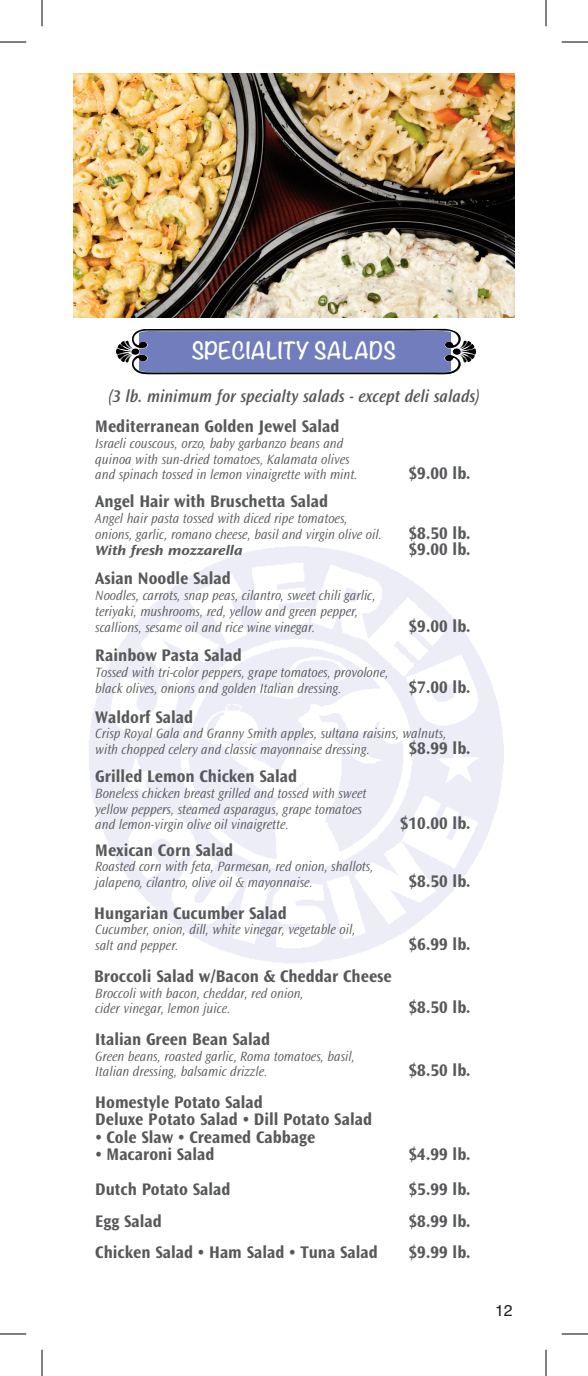
<style>
.page{position:relative;width:588px;height:1376px;background:#fff}
.page>*{position:absolute;margin:0;border:0;box-sizing:border-box;transform-origin:0 0}
.t1{font:700 21px "Noteworthy";color:#fff;scale:.95 1}
.t2{font:17.5px/17.5px "Ocean Sans MM 648 wt 475 wd";color:#57585a;scale:.95 1}
.t3{font:17.5px "Ocean Sans MM It 512 wt 475 wd";color:#57585a;scale:.95 1}
.t4{font:15.75px "Helvetica";color:#231f20}
.t5{font:14px/15.8px "Ocean Sans MM It 310 wt 475 wd";color:#57585a;scale:.95 1}
.t6{font:14px "Ocean Sans MM It 310 wt 800 wd";color:#57585a;scale:.95 1}
</style>
<div class="page">
<div style="left:139px;top:331px;width:312px;height:42px;background:#717dbd"></div>
<img style="left:118px;top:329px;width:356px;height:22px">
<img style="left:74px;top:74px;width:440px;height:243px">
<svg style="left:0;top:42px;width:26px;height:1px"></svg>
<svg style="left:562px;top:42px;width:26px;height:1px"></svg>
<svg style="left:0;top:1333px;width:26px;height:1px"></svg>
<svg style="left:562px;top:1333px;width:26px;height:1px"></svg>
<svg style="left:42px;top:0;width:1px;height:26px"></svg>
<svg style="left:42px;top:1349px;width:1px;height:27px"></svg>
<svg style="left:546px;top:0;width:1px;height:26px"></svg>
<svg style="left:546px;top:1349px;width:1px;height:27px"></svg>
<h1 class="t1" style="left:192px;top:331px;width:216px">SPECIALITY SALADS</h1>
<p class="t3" style="left:109px;top:387px;width:392px">(3 lb. minimum for specialty salads - except deli salads)</p>
<p class="t2" style="left:95px;top:418px;width:259px">Mediterranean Golden Jewel Salad</p>
<p class="t5" style="left:95px;top:435px;width:277px">Israeli couscous, orzo, baby garbanzo beans and quinoa with sun-dried tomatoes, Kalamata olives and spinach tossed in lemon vinaigrette with mint.</p>
<p class="t2" style="left:408px;top:465px;width:67px">$9.00 lb.</p>
<p class="t2" style="left:95px;top:493px;width:247px">Angel Hair with Bruschetta Salad</p>
<p class="t5" style="left:95px;top:511px;width:303px">Angel hair pasta tossed with diced ripe tomatoes, onions, garlic, romano cheese, basil and virgin olive oil.</p>
<p class="t2" style="left:408px;top:524px;width:67px">$8.50 lb.</p>
<p class="t6" style="left:95px;top:542px;width:157px">With fresh mozzarella</p>
<p class="t2" style="left:408px;top:540px;width:67px">$9.00 lb.</p>
<p class="t2" style="left:95px;top:570px;width:144px">Asian Noodle Salad</p>
<p class="t5" style="left:95px;top:588px;width:297px">Noodles, carrots, snap peas, cilantro, sweet chili garlic, teriyaki, mushrooms, red, yellow and green pepper, scallions, sesame oil and rice wine vinegar.</p>
<p class="t2" style="left:408px;top:617px;width:67px">$9.00 lb.</p>
<p class="t2" style="left:95px;top:647px;width:156px">Rainbow Pasta Salad</p>
<p class="t5" style="left:95px;top:665px;width:310px">Tossed with tri-color peppers, grape tomatoes, provolone, black olives, onions and golden Italian dressing.</p>
<p class="t2" style="left:408px;top:678px;width:67px">$7.00 lb.</p>
<p class="t2" style="left:95px;top:708px;width:105px">Waldorf Salad</p>
<p class="t5" style="left:95px;top:726px;width:371px">Crisp Royal Gala and Granny Smith apples, sultana raisins, walnuts, with chopped celery and classic mayonnaise dressing.</p>
<p class="t2" style="left:408px;top:740px;width:67px">$8.99 lb.</p>
<p class="t2" style="left:95px;top:768px;width:214px">Grilled Lemon Chicken Salad</p>
<p class="t5" style="left:95px;top:785px;width:287px">Boneless chicken breast grilled and tossed with sweet yellow peppers, steamed asparagus, grape tomatoes and lemon-virgin olive oil vinaigrette.</p>
<p class="t2" style="left:95px;top:841px;width:147px">Mexican Corn Salad</p>
<p class="t5" style="left:95px;top:859px;width:294px">Roasted corn with feta, Parmesan, red onion, shallots, jalapeno, cilantro, olive oil &amp; mayonnaise.</p>
<p class="t2" style="left:94px;top:904px;width:204px">Hungarian Cucumber Salad</p>
<p class="t5" style="left:95px;top:922px;width:275px">Cucumber, onion, dill, white vinegar, vegetable oil, salt and pepper.</p>
<p class="t2" style="left:94px;top:967px;width:315px">Broccoli Salad w/Bacon &amp; Cheddar Cheese</p>
<p class="t5" style="left:95px;top:985px;width:221px">Broccoli with bacon, cheddar, red onion, cider vinegar, lemon juice.</p>
<p class="t2" style="left:95px;top:1030px;width:186px">Italian Green Bean Salad</p>
<p class="t5" style="left:95px;top:1048px;width:275px">Green beans, roasted garlic, Roma tomatoes, basil,<br>Italian dressing, balsamic drizzle.</p>
<p class="t2" style="left:400px;top:815px;width:76px">$10.00 lb.</p>
<p class="t2" style="left:408px;top:873px;width:67px">$8.50 lb.</p>
<p class="t2" style="left:408px;top:936px;width:67px">$6.99 lb.</p>
<p class="t2" style="left:408px;top:999px;width:67px">$8.50 lb.</p>
<p class="t2" style="left:408px;top:1062px;width:67px">$8.50 lb.</p>
<p class="t2" style="left:95px;top:1093px;width:293px">Homestyle Potato Salad<br>Deluxe Potato Salad • Dill Potato Salad</p>
<p class="t2" style="left:95px;top:1128px;width:233px">• Cole Slaw • Creamed Cabbage</p>
<p class="t2" style="left:95px;top:1146px;width:127px">• Macaroni Salad</p>
<p class="t2" style="left:408px;top:1146px;width:67px">$4.99 lb.</p>
<p class="t2" style="left:95px;top:1181px;width:144px">Dutch Potato Salad</p>
<p class="t2" style="left:408px;top:1181px;width:67px">$5.99 lb.</p>
<p class="t2" style="left:95px;top:1212px;width:72px">Egg Salad</p>
<p class="t2" style="left:408px;top:1212px;width:67px">$8.99 lb.</p>
<p class="t2" style="left:95px;top:1244px;width:299px">Chicken Salad • Ham Salad • Tuna Salad</p>
<p class="t2" style="left:408px;top:1244px;width:67px">$9.99 lb.</p>
<p class="t4" style="left:495px;top:1298px;width:19px">12</p>
</div>
